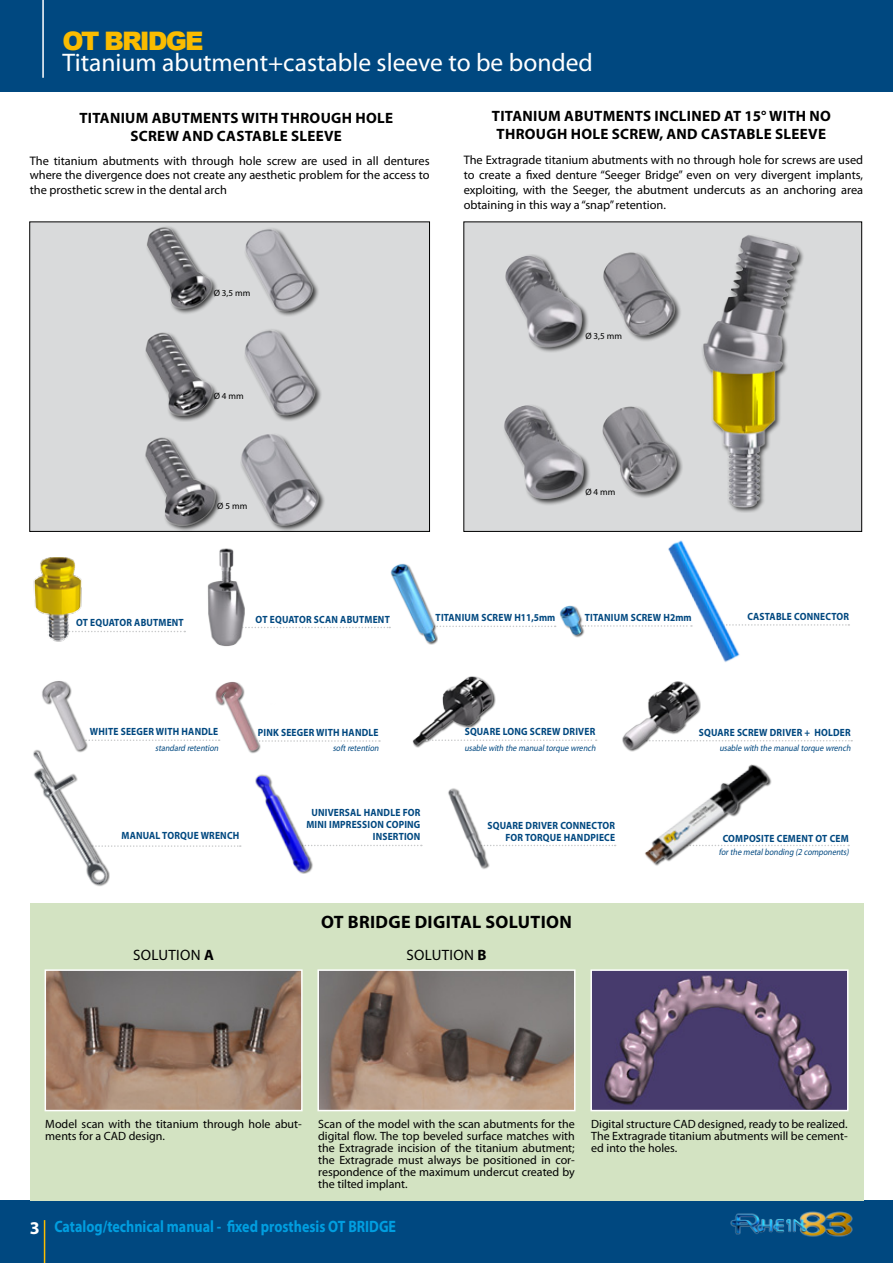
<style>
.page{position:relative;width:893px;height:1263px;background:#fff}
.page>*{position:absolute;margin:0;border:0;box-sizing:border-box;transform-origin:0 0}
.t1{font:25.5px "Myriad Pro";color:#fff}
.t2{font:900 25.5px "Arial";letter-spacing:-.075em;color:#fabc00}
.t3{font:700 18px "Myriad Pro";letter-spacing:.02em;color:#000}
.t4{font:700 18px "Myriad Pro";color:#fff}
.t5{font:700 16.5px "Myriad Pro";color:#009ee0;scale:.85 1}
.t6{font:700 15px/18px "Myriad Pro";letter-spacing:.02em;color:#000;text-align:center}
.t7{font:15px "Myriad Pro";letter-spacing:.02em;color:#000}
.t8{font:12.3px/14.9px "Myriad Pro";color:#000;text-align:justify}
.t9{font:12px/12px "Myriad Pro";color:#000;text-align:justify}
.t10{font:700 10.5px/12px "Myriad Pro";letter-spacing:.02em;color:#004880;text-align:center;scale:.9 1}
.t11{font:9.15px "Myriad Pro";color:#000}
.t12{font:italic 9px "Myriad Pro";color:#004880;scale:.9 1}
.s1{font-weight:700}
</style>
<div class="page">
<div style="left:0;top:0;width:893px;height:92px;background:#004880"></div>
<div style="left:0;top:1200px;width:893px;height:63px;background:#004880"></div>
<hr style="left:44px;top:1220px;width:1px;height:43px;background:#fabc00">
<hr style="left:42px;top:0;width:2px;height:78px;background:#fff">
<img style="left:723px;top:1200px;width:135px;height:37px">
<div style="left:30px;top:903px;width:833px;height:297px;background:#d3e3c2"></div>
<div style="left:464px;top:222px;width:398px;height:309px;background:#d9dadb"></div>
<div style="left:30px;top:222px;width:399px;height:309px;background:#d9dadb"></div>
<div style="left:145px;top:225px;width:73px;height:90px;background:#000;opacity:.75"></div>
<img style="left:141px;top:222px;width:73px;height:91px">
<div style="left:144px;top:331px;width:75px;height:91px;background:#000;opacity:.75"></div>
<img style="left:144px;top:331px;width:70px;height:87px">
<div style="left:144px;top:436px;width:79px;height:96px;background:#000;opacity:.75"></div>
<img style="left:144px;top:436px;width:73px;height:91px">
<div style="left:244px;top:227px;width:76px;height:90px;background:#000;opacity:.75"></div>
<img style="left:237px;top:222px;width:90px;height:91px">
<div style="left:244px;top:329px;width:78px;height:93px;background:#000;opacity:.75"></div>
<img style="left:244px;top:329px;width:78px;height:87px">
<div style="left:240px;top:433px;width:86px;height:99px;background:#000;opacity:.75"></div>
<img style="left:240px;top:433px;width:86px;height:93px">
<svg style="left:802px;top:845px;width:47px;height:1px"></svg>
<svg style="left:326px;top:845px;width:93px;height:1px"></svg>
<svg style="left:139px;top:845px;width:102px;height:2px"></svg>
<svg style="left:278px;top:740px;width:102px;height:2px"></svg>
<svg style="left:139px;top:739px;width:59px;height:2px"></svg>
<svg style="left:591px;top:625px;width:68px;height:2px"></svg>
<svg style="left:446px;top:626px;width:110px;height:1px"></svg>
<img style="left:33px;top:739px;width:105px;height:148px">
<img style="left:255px;top:774px;width:70px;height:100px">
<img style="left:616px;top:764px;width:185px;height:102px">
<img style="left:559px;top:605px;width:30px;height:33px">
<img style="left:390px;top:563px;width:55px;height:82px">
<img style="left:33px;top:681px;width:68px;height:77px">
<img style="left:199px;top:682px;width:76px;height:72px">
<img style="left:412px;top:676px;width:83px;height:72px">
<svg style="left:426px;top:739px;width:171px;height:2px"></svg>
<svg style="left:709px;top:740px;width:143px;height:1px"></svg>
<img style="left:622px;top:681px;width:86px;height:71px">
<svg style="left:524px;top:845px;width:92px;height:1px"></svg>
<img style="left:420px;top:788px;width:103px;height:81px">
<svg style="left:88px;top:631px;width:93px;height:1px"></svg>
<img style="left:33px;top:557px;width:53px;height:85px">
<svg style="left:773px;top:624px;width:76px;height:2px"></svg>
<img style="left:660px;top:530px;width:112px;height:132px">
<svg style="left:271px;top:627px;width:119px;height:1px"></svg>
<img style="left:181px;top:530px;width:90px;height:117px">
<img style="left:48px;top:972px;width:252px;height:136px">
<div style="left:45px;top:969px;width:258px;height:142px;border:2px solid #fff"></div>
<img style="left:320px;top:972px;width:252px;height:136px">
<div style="left:317px;top:969px;width:258px;height:142px;border:2px solid #fff"></div>
<img style="left:593px;top:972px;width:252px;height:136px">
<div style="left:590px;top:969px;width:258px;height:142px;border:2px solid #fff"></div>
<img style="left:702px;top:235px;width:102px;height:278px">
<img style="left:505px;top:254px;width:78px;height:98px">
<img style="left:504px;top:405px;width:79px;height:100px">
<img style="left:583px;top:252px;width:98px;height:89px">
<img style="left:583px;top:406px;width:100px;height:92px">
<h1 class="t2" style="left:62px;top:22px;width:143px">OT BRIdgE</h1>
<h1 class="t1" style="left:62px;top:47px;width:532px">Titanium abutment+castable sleeve to be bonded</h1>
<p class="t6" style="left:79px;top:108px;width:315px">TITANIUM ABUTMENTS WITH THROUGH HOLE<br>SCREW AND CASTABLE SLEEVE</p>
<p class="t6" style="left:492px;top:107px;width:341px">TITANIUM ABUTMENTS INCLINED AT 15° WITH NO<br>THROUGH HOLE SCREW, AND CASTABLE SLEEVE</p>
<p class="t8" style="left:30px;top:153px;width:401px">The titanium abutments with through hole screw are used in all dentures where the divergence does not create any aesthetic problem for the access to the prosthetic screw in the dental arch</p>
<p class="t8" style="left:464px;top:152px;width:401px">The Extragrade titanium abutments with no through hole for screws are used to create a fixed denture “Seeger Bridge” even on very divergent implants, exploiting, with the Seeger, the abutment undercuts as an anchoring area obtaining in this way a “snap” retention.</p>
<p class="t11" style="left:214px;top:287px;width:38px">Ø 3,5 mm</p>
<p class="t11" style="left:214px;top:391px;width:32px">Ø 4 mm</p>
<p class="t11" style="left:217px;top:500px;width:32px">Ø 5 mm</p>
<p class="t11" style="left:585px;top:330px;width:38px">Ø 3,5 mm</p>
<p class="t11" style="left:585px;top:486px;width:32px">Ø 4 mm</p>
<p class="t10" style="left:76px;top:616px;width:121px">OT EQUATOR ABUTMENT</p>
<p class="t10" style="left:256px;top:613px;width:151px">OT EQUATOR SCAN ABUTMENT</p>
<p class="t10" style="left:436px;top:611px;width:135px">TITANIUM SCREW h11,5mm</p>
<p class="t10" style="left:585px;top:611px;width:120px">TITANIUM SCREW h2mm</p>
<p class="t10" style="left:747px;top:610px;width:114px">CASTABLE CONNECTOR</p>
<p class="t10" style="left:90px;top:725px;width:144px">WHITE SEEGER WITH HANDLE</p>
<p class="t10" style="left:258px;top:726px;width:136px">PINK SEEGER WITH HANDLE</p>
<p class="t10" style="left:465px;top:725px;width:147px">SQUARE LONG SCREW DRIVER</p>
<p class="t12" style="left:464px;top:742px;width:149px">usable with the manualtorque wrench</p>
<p class="t12" style="left:155px;top:742px;width:74px">standard retention</p>
<p class="t12" style="left:333px;top:742px;width:55px">softretention</p>
<p class="t10" style="left:306px;top:806px;width:128px">UNIVERSAL HANDLE FOR<br>MINI IMPRESSION COPING</p>
<p class="t10" style="left:122px;top:829px;width:132px">MANUAL TORQUE WRENCH</p>
<p class="t10" style="left:373px;top:830px;width:54px">INSERTION</p>
<p class="t10" style="left:487px;top:819px;width:143px;text-align:right">SQUARE DRIVER CONNECTOR<br>FOR TORQUE HANDPIECE</p>
<h2 class="t3" style="left:321px;top:910px;width:252px">OT BRIDGE DIGITAL SOLUTION</h2>
<p class="t7" style="left:133px;top:945px;width:82px">SOLUTION <span class="s1">A</span></p>
<p class="t7" style="left:407px;top:945px;width:81px">SOLUTION <span class="s1">B</span></p>
<p class="t10" style="left:699px;top:726px;width:170px">SQUARE SCREW DRIVER + HOLDER</p>
<p class="t12" style="left:719px;top:742px;width:149px">usable with the manualtorque wrench</p>
<p class="t10" style="left:723px;top:832px;width:142px">COMPOSITE CEMENT OT CEM</p>
<p class="t12" style="left:719px;top:846px;width:148px">forthe metalbonding (2 components)</p>
<p class="t9" style="left:45px;top:1117px;width:258px">Model scan with the titanium through hole abut&shy;ments for a CAD design.</p>
<p class="t9" style="left:318px;top:1117px;width:258px">Scan of the model with the scan abutments for the digital flow. The top beveled surface matches with the Extragrade incision of the titanium abutment; the Extragrade must always be positioned in cor&shy;respondence of the maximum undercut created by the tilted implant.</p>
<p class="t9" style="left:591px;top:1117px;width:258px">Digital structure CAD designed, ready to be realized.<br>The Extragrade titanium abutments will be cement&shy;ed into the holes.</p>
<h2 class="t4" style="left:30px;top:1216px;width:11px">3</h2>
<h3 class="t5" style="left:54px;top:1216px;width:403px">Catalog/technical manual - fixed prosthesis OT BRIDGE</h3>
</div>
